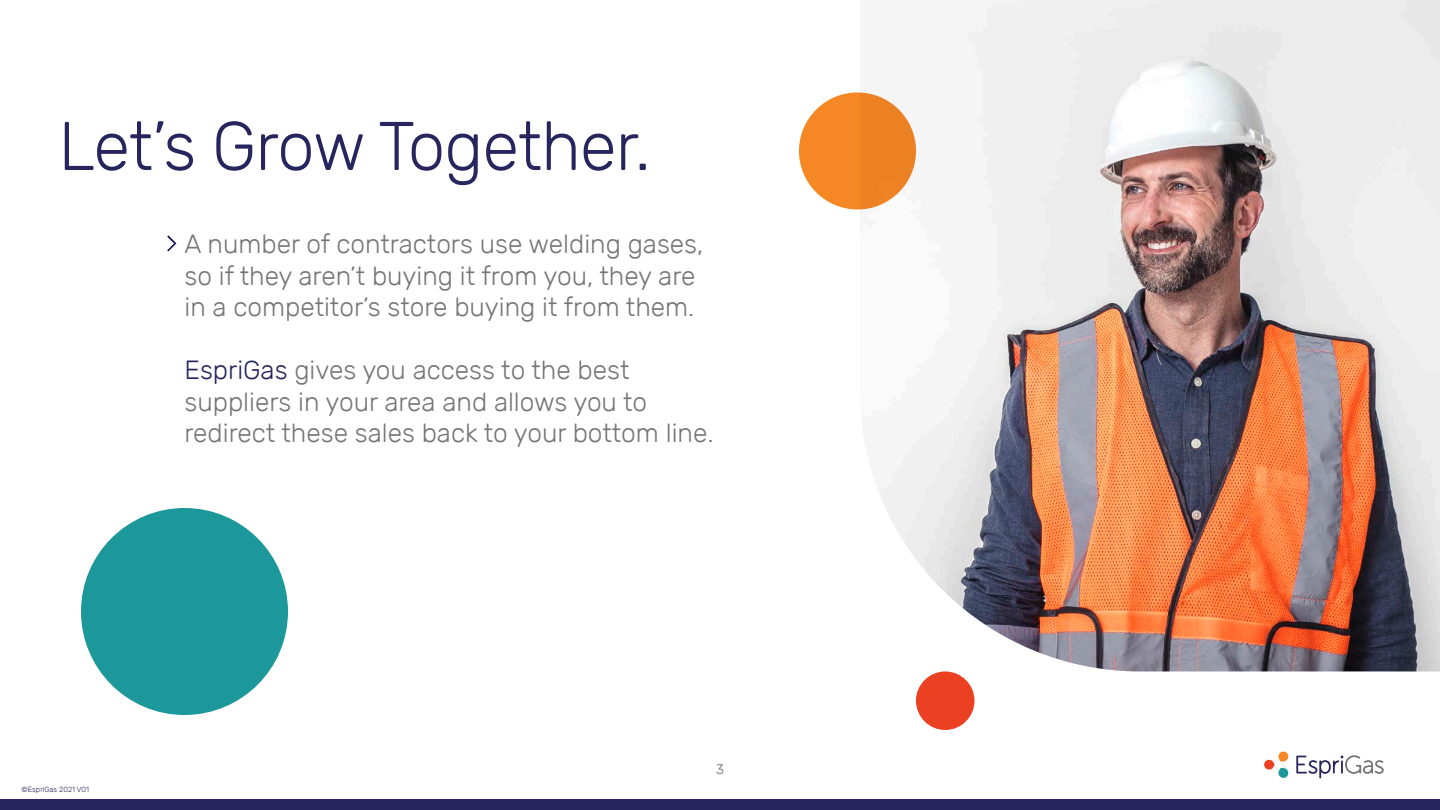
<style>
.page{position:relative;width:1440px;height:810px;background:#fff}
.page>*{position:absolute;margin:0;border:0;box-sizing:border-box;transform-origin:0 0}
.t1{font:300 68.75px "Rubik";letter-spacing:-.01em;color:#27255d}
.t2{font:300 26.25px/31.5px "Rubik";color:#767575}
.t3{font:300 13.75px "Rubik";color:#6e6e70}
.t4{font:300 7.5px "Rubik";color:#27255d}
.s1{color:#25255d}
</style>
<div class="page">
<svg style="left:1296px;top:755px;width:88px;height:23px"></svg>
<svg style="left:1264px;top:752px;width:24px;height:26px"></svg>
<img style="left:860px;top:0;width:580px;height:671px">
<svg style="left:167px;top:235px;width:10px;height:17px"></svg>
<div style="left:799px;top:92px;width:117px;height:117px;background:#f58725;border-radius:50%"></div>
<div style="left:81px;top:508px;width:207px;height:207px;background:#1c979a;border-radius:50%"></div>
<div style="left:916px;top:671px;width:59px;height:59px;background:#eb4021;border-radius:50%"></div>
<div style="left:0;top:799px;width:1440px;height:11px;background:#27255d"></div>
<p class="t1" style="left:58px;top:108px;width:594px">Let’s Grow Together.</p>
<p class="t2" style="left:185px;top:229px;width:520px">A number of contractors use welding gases, so if they aren’t buying it from you, they are in a competitor’s store buying it from them.</p>
<p class="t2" style="left:185px;top:355px;width:531px"><span class="s1">EspriGas</span> gives you access to the best suppliers in your area and allows you to redirect these sales back to your bottom line.</p>
<p class="t4" style="left:22px;top:785px;width:69px">©EspriGas 2021 V01</p>
<p class="t3" style="left:716px;top:762px;width:9px">3</p>
</div>
